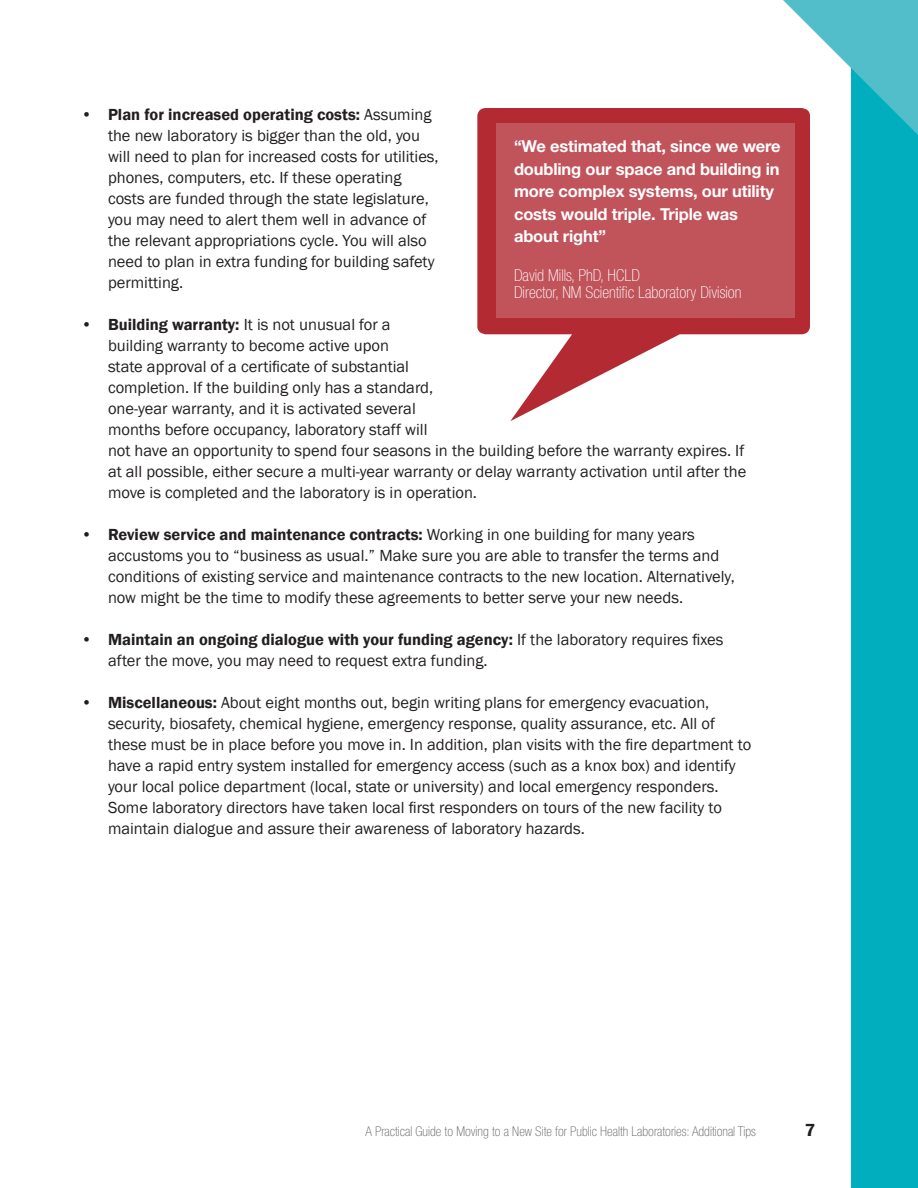
<style>
.page{position:relative;width:918px;height:1188px;background:#fff}
.page>*{position:absolute;margin:0;border:0;box-sizing:border-box;transform-origin:0 0}
.t1{font:600 18px "Franklin Gothic";color:#231f20}
.t2{font:16.5px/21px "Franklin Gothic";color:#231f20}
.t3{font:700 16.5px/22.5px "Helvetica Neue LT Std";letter-spacing:-.01em;color:#fff}
.t4{font:100 condensed 16.5px/16.5px "Helvetica Neue LT Std";color:#fff}
.t5{font:100 condensed 13.5px "Helvetica Neue LT Std";color:#636366}
.s1{font-weight:600}
</style>
<div class="page">
<div style="left:851px;top:0;width:67px;height:1188px;background:#00aebd"></div>
<svg style="left:783px;top:0;width:135px;height:135px"></svg>
<svg style="left:477px;top:108px;width:333px;height:313px"></svg>
<div style="left:497px;top:123px;width:298px;height:195px;background:#c1535b"></div>
<p class="t2" style="left:108px;top:104px;width:332px;text-indent:-27px">• <span class="s1">Plan for increased operating costs:</span> Assuming the new laboratory is bigger than the old, you will need to plan for increased costs for utilities, phones, computers, etc. If these operating costs are funded through the state legislature, you may need to alert them well in advance of the relevant appropriations cycle. You will also need to plan in extra funding for building safety permitting.</p>
<p class="t2" style="left:108px;top:314px;width:640px;text-indent:-27px">• <span class="s1">Building warranty:</span> It is not unusual for a<br>building warranty to become active upon<br>state approval of a certificate of substantial<br>completion. If the building only has a standard,<br>one-year warranty, and it is activated several<br>months before occupancy, laboratory staff will<br>not have an opportunity to spend four seasons in the building before the warranty expires. If at all possible, either secure a multi-year warranty or delay warranty activation until after the move is completed and the laboratory is in operation.</p>
<p class="t2" style="left:108px;top:524px;width:628px;text-indent:-27px">• <span class="s1">Review service and maintenance contracts:</span> Working in one building for many years accustoms you to “business as usual.” Make sure you are able to transfer the terms and conditions of existing service and maintenance contracts to the new location. Alternatively, now might be the time to modify these agreements to better serve your new needs.</p>
<p class="t2" style="left:108px;top:629px;width:617px;text-indent:-27px">• <span class="s1">Maintain an ongoing dialogue with your funding agency:</span> If the laboratory requires fixes after the move, you may need to request extra funding.</p>
<p class="t2" style="left:108px;top:692px;width:645px;text-indent:-27px">• <span class="s1">Miscellaneous:</span> About eight months out, begin writing plans for emergency evacuation, security, biosafety, chemical hygiene, emergency response, quality assurance, etc. All of these must be in place before you move in. In addition, plan visits with the fire department to have a rapid entry system installed for emergency access (such as a knox box) and identify your local police department (local, state or university) and local emergency responders.<br>Some laboratory directors have taken local first responders on tours of the new facility to maintain dialogue and assure their awareness of laboratory hazards.</p>
<p class="t3" style="left:514px;top:135px;width:268px">“We estimated that, since we were doubling our space and building in more complex systems, our utility costs would triple. Triple was about right”</p>
<p class="t4" style="left:514px;top:267px;width:229px">David Mills, PhD, HCLD<br>Director, NM Scientific Laboratory Division</p>
<p class="t5" style="left:365px;top:1124px;width:392px">A Practical Guide to Moving to a New Site for Public Health Laboratories: Additional Tips</p>
<p class="t1" style="left:805px;top:1119px;width:12px">7</p>
</div>
